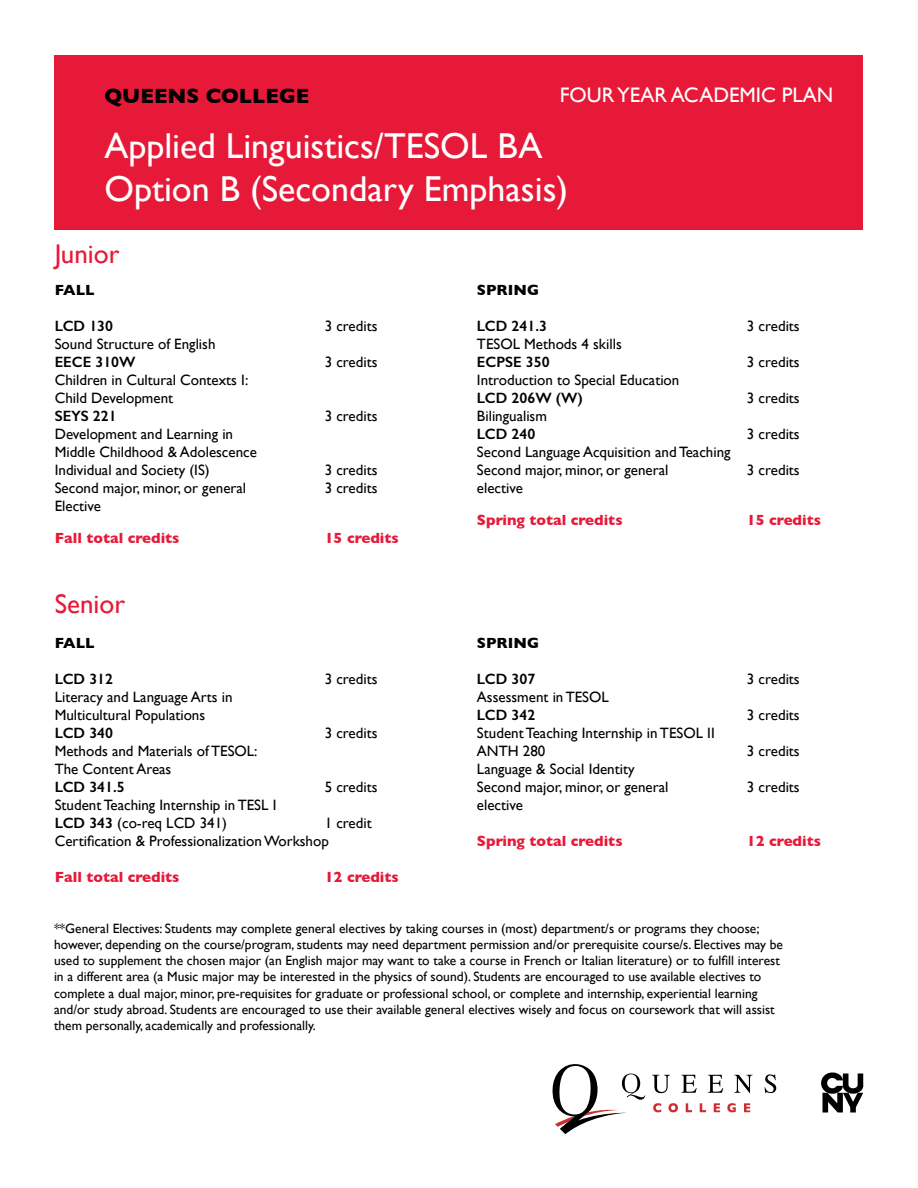
<style>
.page{position:relative;width:918px;height:1188px;background:#fff}
.page>*{position:absolute;margin:0;border:0;box-sizing:border-box;transform-origin:0 0}
.t1{font:36px/43.2px "Gill Sans";color:#fff}
.t2{font:27px "Gill Sans";color:#e71939}
.t3{font:21px "Gill Sans";color:#fff}
.t4{font:700 21px "Gill Sans";color:#000}
.t5{font:15px/18px "Gill Sans";color:#000101}
.t6{font:700 15px "Gill Sans";color:#e71939}
.t7{font:600 15px "Gill Sans";color:#000101}
.t8{font:700 15px "Gill Sans";color:#000101}
.t9{font:13.5px/16.2px "Gill Sans";color:#000101}
.s1{font-weight:600}
</style>
<div class="page">
<div style="left:55px;top:55px;width:808px;height:175px;background:#e71939"></div>
<svg style="left:653px;top:1103px;width:8px;height:9px"></svg>
<svg style="left:668px;top:1103px;width:10px;height:9px"></svg>
<svg style="left:686px;top:1103px;width:6px;height:9px"></svg>
<svg style="left:700px;top:1103px;width:6px;height:9px"></svg>
<svg style="left:714px;top:1103px;width:6px;height:9px"></svg>
<svg style="left:727px;top:1103px;width:9px;height:9px"></svg>
<svg style="left:744px;top:1103px;width:6px;height:9px"></svg>
<svg style="left:652px;top:1075px;width:18px;height:18px"></svg>
<svg style="left:681px;top:1075px;width:16px;height:18px"></svg>
<svg style="left:708px;top:1075px;width:15px;height:18px"></svg>
<svg style="left:734px;top:1075px;width:19px;height:18px"></svg>
<svg style="left:765px;top:1074px;width:11px;height:19px"></svg>
<svg style="left:552px;top:1064px;width:93px;height:70px"></svg>
<svg style="left:821px;top:1073px;width:42px;height:40px"></svg>
<h3 class="t3" style="left:560px;top:82px;width:275px">FOUR YEAR ACADEMIC PLAN</h3>
<h3 class="t4" style="left:104px;top:79px;width:207px">QUEENS COLLEGE</h3>
<h1 class="t1" style="left:104px;top:124px;width:465px">Applied Linguistics/TESOL BA<br>Option B (Secondary Emphasis)</h1>
<h2 class="t2" style="left:55px;top:238px;width:66px">Junior</h2>
<p class="t8" style="left:55px;top:278px;width:41px">FALL</p>
<p class="t7" style="left:55px;top:317px;width:60px">LCD 130</p>
<p class="t5" style="left:325px;top:317px;width:54px">3 credits</p>
<p class="t5" style="left:55px;top:335px;width:162px">Sound Structure of English</p>
<p class="t7" style="left:55px;top:353px;width:82px">EECE 310W</p>
<p class="t5" style="left:325px;top:353px;width:54px">3 credits</p>
<p class="t5" style="left:55px;top:371px;width:195px">Children in Cultural Contexts I:<br>Child Development</p>
<p class="t7" style="left:55px;top:407px;width:63px">SEYS 221</p>
<p class="t5" style="left:325px;top:407px;width:54px">3 credits</p>
<p class="t5" style="left:55px;top:425px;width:204px">Development and Learning in<br>Middle Childhood &amp; Adolescence<br>Individual and Society (IS)</p>
<p class="t5" style="left:325px;top:461px;width:54px">3 credits</p>
<p class="t5" style="left:55px;top:479px;width:193px">Second major, minor, or general</p>
<p class="t5" style="left:325px;top:479px;width:54px">3 credits</p>
<p class="t5" style="left:55px;top:497px;width:48px">Elective</p>
<p class="t6" style="left:55px;top:526px;width:126px">Fall total credits</p>
<p class="t6" style="left:325px;top:526px;width:76px">15 credits</p>
<h2 class="t2" style="left:55px;top:588px;width:72px">Senior</h2>
<p class="t8" style="left:55px;top:631px;width:41px">FALL</p>
<p class="t7" style="left:55px;top:670px;width:60px">LCD 312</p>
<p class="t5" style="left:325px;top:670px;width:54px">3 credits</p>
<p class="t5" style="left:55px;top:688px;width:179px">Literacy and Language Arts in<br>Multicultural Populations</p>
<p class="t7" style="left:55px;top:724px;width:60px">LCD 340</p>
<p class="t5" style="left:325px;top:724px;width:54px">3 credits</p>
<p class="t5" style="left:55px;top:742px;width:204px">Methods and Materials of TESOL:<br>The Content Areas</p>
<p class="t7" style="left:55px;top:778px;width:72px">LCD 341.5</p>
<p class="t5" style="left:325px;top:778px;width:54px">5 credits</p>
<p class="t5" style="left:55px;top:796px;width:223px">Student Teaching Internship in TESL I<br><span class="s1">LCD 343</span> (co-req LCD 341)</p>
<p class="t5" style="left:55px;top:814px;width:318px;text-indent:270px">1 credit<br>Certification &amp; Professionalization Workshop</p>
<p class="t6" style="left:55px;top:865px;width:126px">Fall total credits</p>
<p class="t6" style="left:325px;top:865px;width:76px">12 credits</p>
<p class="t8" style="left:477px;top:278px;width:64px">SPRING</p>
<p class="t7" style="left:477px;top:317px;width:72px">LCD 241.3</p>
<p class="t5" style="left:747px;top:317px;width:54px">3 credits</p>
<p class="t5" style="left:477px;top:335px;width:146px">TESOL Methods 4 skills</p>
<p class="t7" style="left:477px;top:353px;width:74px">ECPSE 350</p>
<p class="t5" style="left:747px;top:353px;width:54px">3 credits</p>
<p class="t5" style="left:477px;top:371px;width:204px">Introduction to Special Education</p>
<p class="t7" style="left:477px;top:389px;width:107px">LCD 206W (W)</p>
<p class="t5" style="left:747px;top:389px;width:54px">3 credits</p>
<p class="t5" style="left:477px;top:407px;width:72px">Bilingualism</p>
<p class="t7" style="left:477px;top:425px;width:60px">LCD 240</p>
<p class="t5" style="left:747px;top:425px;width:54px">3 credits</p>
<p class="t5" style="left:477px;top:443px;width:255px">Second Language Acquisition and Teaching<br>Second major, minor, or general</p>
<p class="t5" style="left:747px;top:461px;width:54px">3 credits</p>
<p class="t5" style="left:477px;top:479px;width:47px">elective</p>
<p class="t6" style="left:477px;top:508px;width:147px">Spring total credits</p>
<p class="t6" style="left:747px;top:508px;width:76px">15 credits</p>
<p class="t8" style="left:477px;top:631px;width:64px">SPRING</p>
<p class="t7" style="left:477px;top:670px;width:60px">LCD 307</p>
<p class="t5" style="left:747px;top:670px;width:54px">3 credits</p>
<p class="t5" style="left:477px;top:688px;width:133px">Assessment in TESOL</p>
<p class="t7" style="left:477px;top:706px;width:60px">LCD 342</p>
<p class="t5" style="left:747px;top:706px;width:54px">3 credits</p>
<p class="t5" style="left:477px;top:724px;width:239px">Student Teaching Internship in TESOL II<br>ANTH 280</p>
<p class="t5" style="left:747px;top:742px;width:54px">3 credits</p>
<p class="t5" style="left:477px;top:760px;width:193px">Language &amp; Social Identity<br>Second major, minor, or general</p>
<p class="t5" style="left:747px;top:778px;width:54px">3 credits</p>
<p class="t5" style="left:477px;top:796px;width:47px">elective</p>
<p class="t6" style="left:477px;top:829px;width:147px">Spring total credits</p>
<p class="t6" style="left:747px;top:829px;width:76px">12 credits</p>
<p class="t9" style="left:54px;top:920px;width:730px">**General Electives: Students may complete general electives by taking courses in (most) department/s or programs they choose; however, depending on the course/program, students may need department permission and/or prerequisite course/s. Electives may be used to supplement the chosen major (an English major may want to take a course in French or Italian literature) or to fulfill interest in a different area (a Music major may be interested in the physics of sound). Students are encouraged to use available electives to complete a dual major, minor, pre-requisites for graduate or professional school, or complete and internship, experiential learning and/or study abroad. Students are encouraged to use their available general electives wisely and focus on coursework that will assist them personally, academically and professionally.</p>
</div>
